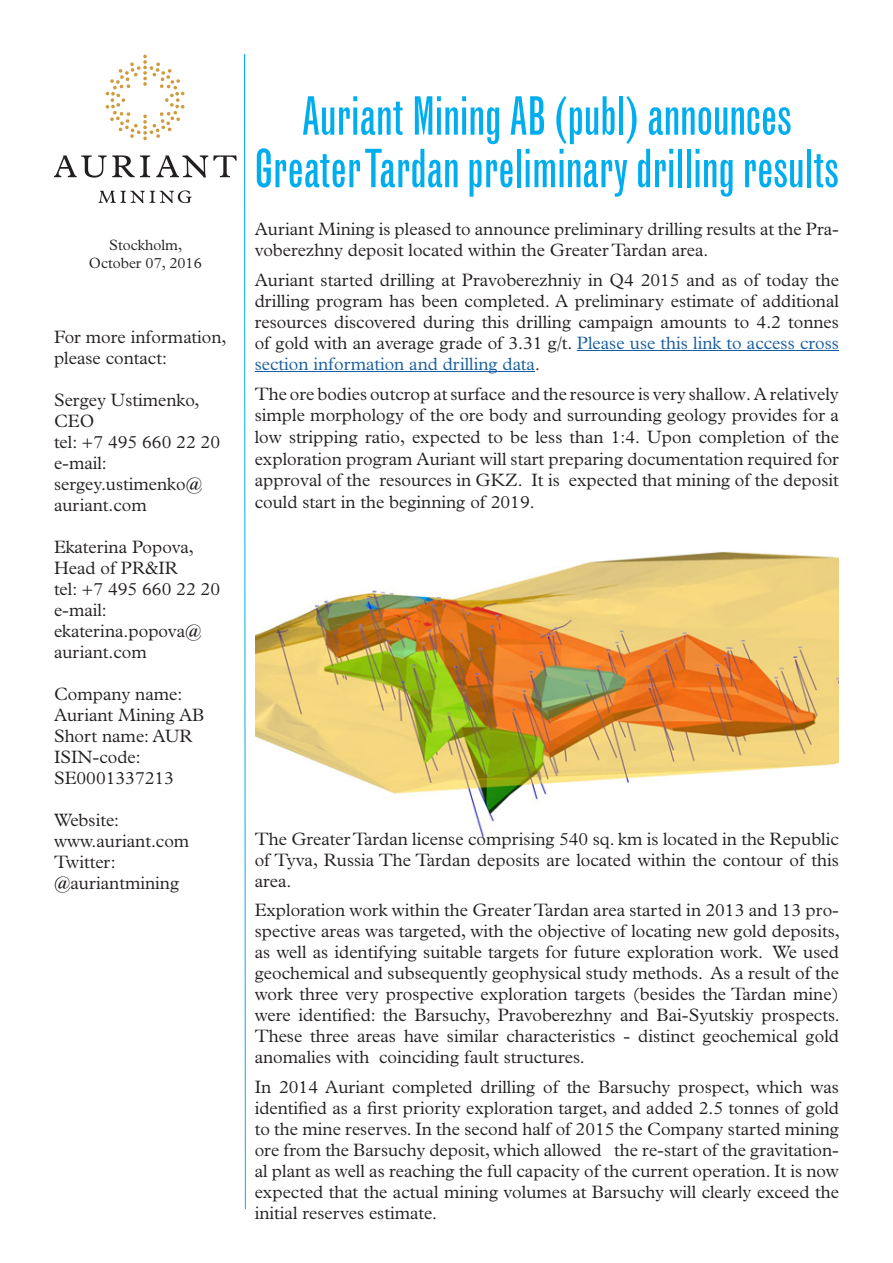
<style>
.page{position:relative;width:893px;height:1263px;background:#fff}
.page>*{position:absolute;margin:0;border:0;box-sizing:border-box;transform-origin:0 0}
.t1{font:52.5px "Grotesque MT Std Extra Cond";color:#00aeef}
.t2{font:300 18px/21px "Plantin Std";color:#231f20}
.t3{font:300 15px "Plantin Std";color:#231f20}
.s1{color:#175d9e}
</style>
<div class="page">
<svg style="left:54px;top:155px;width:96px;height:23px"></svg>
<svg style="left:156px;top:155px;width:81px;height:22px"></svg>
<svg style="left:98px;top:190px;width:94px;height:13px"></svg>
<svg style="left:105px;top:55px;width:80px;height:85px"></svg>
<hr style="left:577px;top:350px;width:262px;height:1px;background:#175d9e">
<hr style="left:255px;top:371px;width:280px;height:1px;background:#175d9e">
<img style="left:255px;top:551px;width:584px;height:287px">
<svg style="left:244px;top:54px;width:2px;height:1155px;background:#7fd5f6"></svg>
<p class="t3" style="left:109px;top:236px;width:74px">Stockholm,</p>
<p class="t3" style="left:89px;top:254px;width:115px">October 07, 2016</p>
<p class="t2" style="left:54px;top:326px;width:174px">For more information, please contact:</p>
<p class="t2" style="left:54px;top:389px;width:147px">Sergey Ustimenko,<br>CEO</p>
<p class="t2" style="left:54px;top:431px;width:168px">tel: +7 495 660 22 20</p>
<p class="t2" style="left:54px;top:452px;width:54px">e-mail:</p>
<p class="t2" style="left:54px;top:473px;width:150px">sergey.ustimenko@ auriant.com</p>
<p class="t2" style="left:54px;top:536px;width:141px">Ekaterina Popova,</p>
<p class="t2" style="left:54px;top:557px;width:126px">Head of PR&amp;IR</p>
<p class="t2" style="left:54px;top:578px;width:168px">tel: +7 495 660 22 20</p>
<p class="t2" style="left:54px;top:599px;width:54px">e-mail:</p>
<p class="t2" style="left:54px;top:620px;width:149px">ekaterina.popova@ auriant.com</p>
<p class="t2" style="left:54px;top:683px;width:130px">Company name:</p>
<p class="t2" style="left:54px;top:704px;width:152px">Auriant Mining AB</p>
<p class="t2" style="left:54px;top:725px;width:140px">Short name: AUR</p>
<p class="t2" style="left:54px;top:746px;width:122px">ISIN-code:<br>SE0001337213</p>
<p class="t2" style="left:54px;top:809px;width:67px">Website:</p>
<p class="t2" style="left:54px;top:830px;width:137px">www.auriant.com</p>
<p class="t2" style="left:54px;top:851px;width:63px">Twitter:</p>
<p class="t2" style="left:54px;top:872px;width:127px">@auriantmining</p>
<p class="t1" style="left:302px;top:85px;width:491px">Auriant Mining AB (publ) announces</p>
<p class="t1" style="left:255px;top:137px;width:586px">Greater Tardan preliminary drilling results</p>
<p class="t2" style="left:255px;top:219px;width:586px">Auriant Mining is pleased to announce preliminary drilling results at the Pra&shy;voberezhny deposit located within the Greater Tardan area.</p>
<p class="t2" style="left:255px;top:269px;width:586px;text-align:justify">Auriant started drilling at Pravoberezhniy in Q4 2015 and as of today the drilling program has been completed. A preliminary estimate of additional resources discovered during this drilling campaign amounts to 4.2 tonnes of gold with an average grade of 3.31 g/t. <span class="s1">Please use this link to access cross section information and drilling data</span>.</p>
<p class="t2" style="left:255px;top:383px;width:586px;line-height:21.6px;text-align:justify">The ore bodies outcrop at surface and the resource is very shallow. A relatively simple morphology of the ore body and surrounding geology provides for a low stripping ratio, expected to be less than 1:4. Upon completion of the exploration program Auriant will start preparing documentation required for approval of the resources in GKZ. It is expected that mining of the deposit could start in the beginning of 2019.</p>
<p class="t2" style="left:255px;top:828px;width:586px;text-align:justify">The Greater Tardan license comprising 540 sq. km is located in the Republic of Tyva, Russia The Tardan deposits are located within the contour of this area.</p>
<p class="t2" style="left:255px;top:900px;width:586px;text-align:justify">Exploration work within the Greater Tardan area started in 2013 and 13 pro&shy;spective areas was targeted, with the objective of locating new gold deposits, as well as identifying suitable targets for future exploration work. We used geochemical and subsequently geophysical study methods. As a result of the work three very prospective exploration targets (besides the Tardan mine) were identified: the Barsuchy, Pravoberezhny and Bai-Syutskiy prospects.<br>These three areas have similar characteristics - distinct geochemical gold anomalies with coinciding fault structures.</p>
<p class="t2" style="left:255px;top:1076px;width:586px;text-align:justify">In 2014 Auriant completed drilling of the Barsuchy prospect, which was identified as a first priority exploration target, and added 2.5 tonnes of gold to the mine reserves. In the second half of 2015 the Company started mining ore from the Barsuchy deposit, which allowed the re-start of the gravitation&shy;al plant as well as reaching the full capacity of the current operation. It is now expected that the actual mining volumes at Barsuchy will clearly exceed the initial reserves estimate.</p>
</div>
